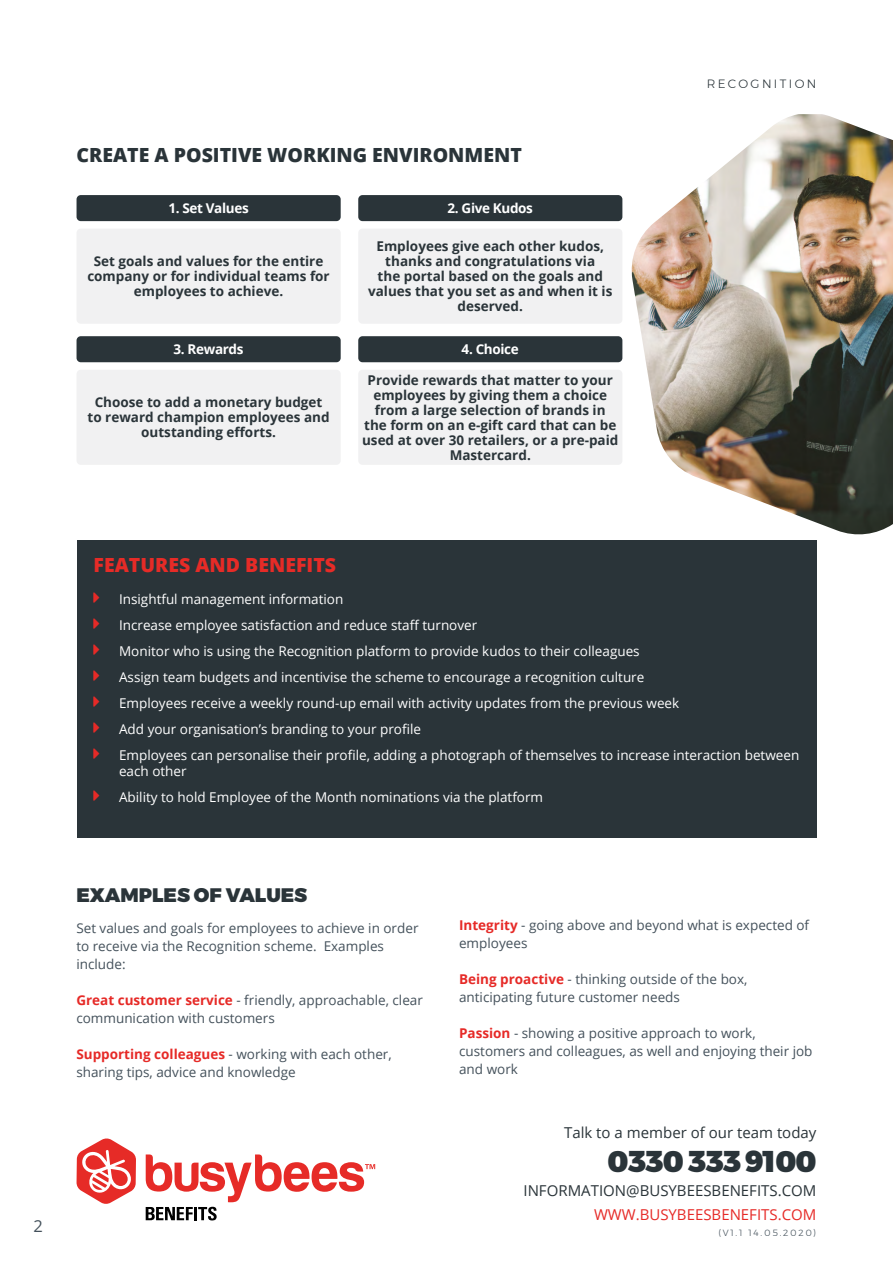
<style>
.page{position:relative;width:893px;height:1263px;background:#fff}
.page>*{position:absolute;margin:0;border:0;box-sizing:border-box;transform-origin:0 0}
.t1{font:900 30px "Montserrat";letter-spacing:-.03em;color:#2a3439}
.t2{font:800 19.5px "Open Sans";color:#2a3439}
.t3{font:800 19.5px "Open Sans";color:#e62b27}
.t4{font:900 19.5px "Montserrat";color:#2a3439}
.t5{font:16.5px "Open Sans";color:#44515b}
.t6{font:15px "Open Sans";color:#2a3439}
.t7{font:15px "Open Sans";color:#e62a27}
.t8{font:13.5px/26px "Open Sans";color:#fff}
.t9{font:13.5px/18px "Open Sans";color:#44515b}
.t10{font:700 13.5px/15px "Open Sans";color:#2a3439;text-align:center}
.t11{font:700 13.5px "Open Sans";letter-spacing:-.025em;color:#fff}
.t12{font:300 12px "Montserrat";letter-spacing:.2em;color:#2a3439}
.t13{font:300 9px "Montserrat";letter-spacing:.2em;color:#44515b}
.s1{font-weight:700;color:#e62a27}
</style>
<div class="page">
<svg style="left:76px;top:1138px;width:60px;height:66px"></svg>
<svg style="left:146px;top:1154px;width:229px;height:66px"></svg>
<div style="left:77px;top:336px;width:264px;height:26px;background:#2a3439;border-radius:4px"></div>
<div style="left:358px;top:195px;width:264px;height:26px;background:#2a3439;border-radius:4px"></div>
<div style="left:77px;top:195px;width:264px;height:26px;background:#2a3439;border-radius:4px"></div>
<div style="left:77px;top:229px;width:264px;height:95px;background:#f1f1f2;border-radius:4px"></div>
<div style="left:358px;top:229px;width:264px;height:95px;background:#f1f1f2;border-radius:4px"></div>
<div style="left:77px;top:370px;width:264px;height:95px;background:#f1f1f2;border-radius:4px"></div>
<div style="left:77px;top:540px;width:739px;height:298px;background:#2a3439"></div>
<div style="left:358px;top:336px;width:264px;height:26px;background:#2a3439;border-radius:4px"></div>
<div style="left:358px;top:370px;width:264px;height:95px;background:#f1f1f2;border-radius:4px"></div>
<img style="left:631px;top:114px;width:262px;height:421px">
<h2 class="t2" style="left:77px;top:140px;width:447px">CREATE A POSITIVE WORKING ENVIRONMENT</h2>
<p class="t11" style="left:168px;top:199px;width:82px">1. Set Values</p>
<p class="t11" style="left:447px;top:199px;width:87px">2. Give Kudos</p>
<p class="t10" style="left:87px;top:254px;width:244px">Set goals and values for the entire company or for individual teams for employees to achieve.</p>
<p class="t11" style="left:174px;top:340px;width:72px">3. Rewards</p>
<p class="t10" style="left:88px;top:395px;width:244px">Choose to add a monetary budget to reward champion employees and outstanding efforts.</p>
<p class="t10" style="left:368px;top:239px;width:246px">Employees give each other kudos, thanks and congratulations via<br>the portal based on the goals and values that you set as and when it is deserved.</p>
<p class="t11" style="left:462px;top:340px;width:59px">4. Choice</p>
<p class="t10" style="left:362px;top:372px;width:258px">Provide rewards that matter to your employees by giving them a choice from a large selection of brands in the form on an e-gift card that can be used at over 30 retailers, or a pre-paid<br>Mastercard.</p>
<p class="t12" style="left:707px;top:75px;width:111px">RECOGNITION</p>
<p class="t5" style="left:34px;top:1215px;width:11px">2</p>
<h2 class="t3" style="left:94px;top:550px;width:244px">FEATURES AND BENEFITS</h2>
<p class="t8" style="left:119px;top:586px;width:682px">Insightful management information<br>Increase employee satisfaction and reduce staff turnover<br>Monitor who is using the Recognition platform to provide kudos to their colleagues<br>Assign team budgets and incentivise the scheme to encourage a recognition culture<br>Employees receive a weekly round-up email with activity updates from the previous week<br>Add your organisation’s branding to your profile<br>Employees can personalise their profile, adding a photograph of themselves to increase interaction between</p>
<p class="t8" style="left:119px;top:758px;width:426px">each other<br>Ability to hold Employee of the Month nominations via the platform</p>
<h2 class="t4" style="left:76px;top:879px;width:232px">EXAMPLES OF VALUES</h2>
<p class="t9" style="left:76px;top:919px;width:344px">Set values and goals for employees to achieve in order to receive via the Recognition scheme. Examples include:</p>
<p class="t9" style="left:76px;top:991px;width:348px"><span class="s1">Great customer service</span> - friendly, approachable, clear communication with customers</p>
<p class="t9" style="left:76px;top:1045px;width:317px"><span class="s1">Supporting colleagues</span> - working with each other, sharing tips, advice and knowledge</p>
<p class="t9" style="left:459px;top:915px;width:352px"><span class="s1">Integrity</span> - going above and beyond what is expected of employees</p>
<p class="t9" style="left:459px;top:969px;width:290px"><span class="s1">Being proactive</span> - thinking outside of the box, anticipating future customer needs</p>
<p class="t9" style="left:459px;top:1023px;width:355px"><span class="s1">Passion</span> - showing a positive approach to work, customers and colleagues, as well and enjoying their job and work</p>
<p class="t6" style="left:564px;top:1122px;width:254px">Talk to a member of our team today</p>
<h1 class="t1" style="left:608px;top:1137px;width:210px">0330 333 9100</h1>
<p class="t6" style="left:523px;top:1181px;width:294px">INFORMATION@BUSYBEESBENEFITS.COM</p>
<p class="t7" style="left:594px;top:1205px;width:224px">WWW.BUSYBEESBENEFITS.COM</p>
<p class="t13" style="left:718px;top:1226px;width:99px">(V1.1 14.05.2020)</p>
</div>
